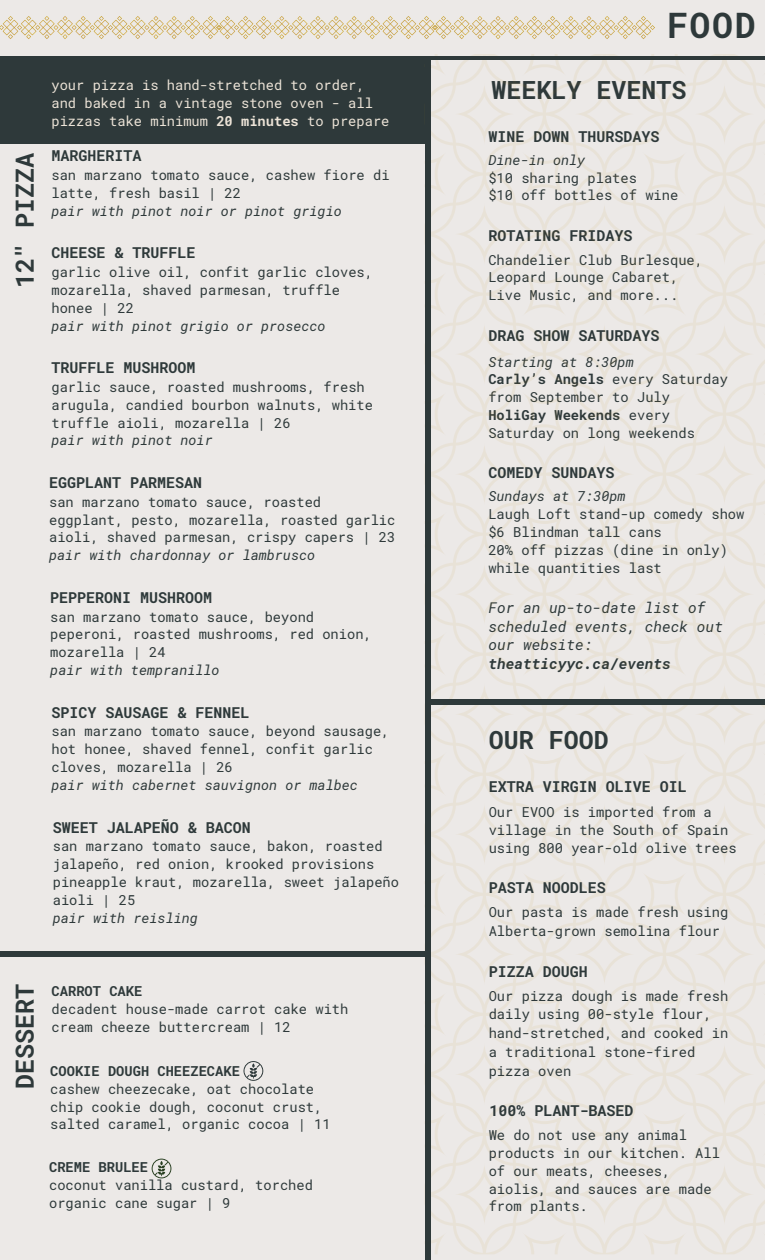
<style>
.page{position:relative;width:765px;height:1260px;background:#ece9e7}
.page>*{position:absolute;margin:0;border:0;box-sizing:border-box;transform-origin:0 0}
.t1{font:700 35px "Roboto Mono";color:#2e393a}
.t2{font:700 25px "Roboto Mono";color:#2e393a}
.t3{font:700 15px "Roboto Mono";color:#2e393a}
.t4{font:italic 14.88px/18.8px "Roboto Mono";color:#2e393a}
.t5{font:italic 700 14.88px "Roboto Mono";color:#2e393a}
.t6{font:13.75px/17.8px "Roboto Mono";color:#2e393a}
.t7{font:italic 13.75px "Roboto Mono";color:#2e393a}
.t8{font:13.75px/17.8px "Roboto Mono";color:#ece3d7}
.t9{font:700 13.75px "Roboto Mono";color:#2e393a}
.s1{font-weight:700}
.s2{font-weight:400}
</style>
<div class="page">
<div style="left:0;top:56px;width:430px;height:87px;background:#2e393a"></div>
<svg style="left:152px;top:1159px;width:19px;height:19px"></svg>
<svg style="left:244px;top:1061px;width:19px;height:20px"></svg>
<svg style="left:424px;top:54px;width:341px;height:600px"></svg>
<svg style="left:431px;top:654px;width:334px;height:600px"></svg>
<hr style="left:0;top:56px;width:765px;height:4px;background:#2e393a">
<div style="left:425px;top:60px;width:6px;height:1200px;background:#2e393a"></div>
<div style="left:429px;top:699px;width:336px;height:5px;background:#2e393a"></div>
<div style="left:0;top:951px;width:428px;height:6px;background:#2e393a"></div>
<img style="left:438px;top:16px;width:216px;height:23px">
<img style="left:222px;top:16px;width:216px;height:23px">
<img style="left:0;top:16px;width:222px;height:23px">
<h2 class="t2" style="left:8px;top:288px;width:136px;rotate:-90deg">12" PIZZA</h2>
<p class="t8" style="left:51px;top:76px;width:340px">your pizza is hand-stretched to order, and baked in a vintage stone oven - all pizzas take minimum <span class="s1">20 minutes</span> to prepare</p>
<p class="t3" style="left:51px;top:146px;width:91px">MARGHERITA</p>
<p class="t6" style="left:51px;top:166px;width:340px">san marzano tomato sauce, cashew fiore di latte, fresh basil | 22</p>
<p class="t7" style="left:51px;top:201px;width:292px">pair with pinot noir or pinot grigio</p>
<p class="t3" style="left:51px;top:243px;width:146px">CHEESE &amp; TRUFFLE</p>
<p class="t6" style="left:51px;top:263px;width:323px">garlic olive oil, confit garlic cloves, mozarella, shaved parmesan, truffle honee | 22</p>
<p class="t7" style="left:51px;top:316px;width:276px">pair with pinot grigio or prosecco</p>
<p class="t3" style="left:51px;top:358px;width:146px">TRUFFLE MUSHROOM</p>
<p class="t6" style="left:51px;top:378px;width:323px">garlic sauce, roasted mushrooms, fresh arugula, candied bourbon walnuts, white truffle aioli, mozarella | 26</p>
<p class="t7" style="left:51px;top:431px;width:163px">pair with pinot noir</p>
<p class="t3" style="left:49px;top:472px;width:155px">EGGPLANT PARMESAN</p>
<p class="t6" style="left:49px;top:493px;width:348px">san marzano tomato sauce, roasted eggplant, pesto, mozarella, roasted garlic aioli, shaved parmesan, crispy capers | 23</p>
<p class="t7" style="left:49px;top:546px;width:268px">pair with chardonnay or lambrusco</p>
<p class="t3" style="left:50px;top:587px;width:164px">PEPPERONI MUSHROOM</p>
<p class="t6" style="left:50px;top:607px;width:323px">san marzano tomato sauce, beyond peperoni, roasted mushrooms, red onion, mozarella | 24</p>
<p class="t7" style="left:50px;top:661px;width:171px">pair with tempranillo</p>
<p class="t3" style="left:51px;top:702px;width:200px">SPICY SAUSAGE &amp; FENNEL</p>
<p class="t6" style="left:51px;top:722px;width:340px">san marzano tomato sauce, beyond sausage, hot honee, shaved fennel, confit garlic cloves, mozarella | 26</p>
<p class="t7" style="left:51px;top:775px;width:308px">pair with cabernet sauvignon or malbec</p>
<p class="t3" style="left:53px;top:817px;width:200px">SWEET JALAPEÑO &amp; BACON</p>
<p class="t6" style="left:53px;top:837px;width:348px">san marzano tomato sauce, bakon, roasted jalapeño, red onion, krooked provisions pineapple kraut, mozarella, sweet jalapeño aioli | 25</p>
<p class="t7" style="left:53px;top:908px;width:147px">pair with reisling</p>
<h3 class="t2" style="left:8px;top:1089px;width:106px;rotate:-90deg">DESSERT</h3>
<p class="t9" style="left:52px;top:982px;width:92px">CARROT CAKE</p>
<p class="t6" style="left:52px;top:1000px;width:298px">decadent house-made carrot cake with cream cheeze buttercream | 12</p>
<p class="t9" style="left:50px;top:1061px;width:191px">COOKIE DOUGH CHEEZECAKE</p>
<p class="t6" style="left:50px;top:1079px;width:282px">cashew cheezecake, oat chocolate chip cookie dough, coconut crust, salted caramel, organic cocoa | 11</p>
<p class="t9" style="left:49px;top:1158px;width:100px">CREME BRULEE</p>
<p class="t6" style="left:49px;top:1176px;width:265px">coconut vanilla custard, torched organic cane sugar | 9</p>
<p class="t1" style="left:667px;top:1px;width:90px">FOOD</p>
<p class="t2" style="left:492px;top:73px;width:196px">WEEKLY EVENTS</p>
<p class="t3" style="left:488px;top:127px;width:173px">WINE DOWN THURSDAYS</p>
<h1 class="t7" style="left:488px;top:150px;width:98px">Dine-in only</h1>
<p class="t6" style="left:488px;top:168px;width:150px">$10 sharing plates</p>
<p class="t6" style="left:488px;top:186px;width:192px">$10 off bottles of wine</p>
<p class="t3" style="left:488px;top:225px;width:146px">ROTATING FRIDAYS</p>
<p class="t6" style="left:488px;top:250px;width:216px">Chandelier Club Burlesque,</p>
<h3 class="t6" style="left:488px;top:268px;width:192px">Leopard Lounge Cabaret,</h3>
<p class="t6" style="left:488px;top:286px;width:192px">Live Music, and more...</p>
<h3 class="t3" style="left:488px;top:325px;width:173px">DRAG SHOW SATURDAYS</h3>
<p class="t7" style="left:488px;top:352px;width:147px">Starting at 8:30pm</p>
<p class="t6" style="left:488px;top:370px;width:241px"><span class="s1">Carly’s Angels</span> every Saturday from September to July</p>
<p class="t9" style="left:488px;top:406px;width:183px">HoliGay Weekends <span class="s2">every</span></p>
<p class="t6" style="left:488px;top:424px;width:208px">Saturday on long weekends</p>
<h3 class="t3" style="left:488px;top:463px;width:127px">COMEDY SUNDAYS</h3>
<p class="t7" style="left:488px;top:487px;width:139px">Sundays at 7:30pm</p>
<p class="t6" style="left:488px;top:505px;width:258px">Laugh Loft stand-up comedy show</p>
<p class="t6" style="left:488px;top:523px;width:175px">$6 Blindman tall cans</p>
<p class="t6" style="left:488px;top:541px;width:241px">20% off pizzas (dine in only) while quantities last</p>
<p class="t4" style="left:488px;top:598px;width:236px">For an up-to-date list of scheduled events, check out our website:</p>
<p class="t5" style="left:488px;top:654px;width:184px">theatticyyc.ca/events</p>
<h3 class="t2" style="left:489px;top:723px;width:121px">OUR FOOD</h3>
<p class="t3" style="left:489px;top:776px;width:199px">EXTRA VIRGIN OLIVE OIL</p>
<p class="t6" style="left:489px;top:803px;width:249px">Our EVOO is imported from a village in the South of Spain using 800 year-old olive trees</p>
<p class="t3" style="left:489px;top:877px;width:118px">PASTA NOODLES</p>
<h2 class="t6" style="left:489px;top:903px;width:241px;line-height:18.8px">Our pasta is made fresh using<br>Alberta-grown semolina flour</h2>
<h3 class="t3" style="left:489px;top:961px;width:100px">PIZZA DOUGH</h3>
<p class="t6" style="left:489px;top:986px;width:241px;line-height:18.8px">Our pizza dough is made fresh daily using 00-style flour, hand-stretched, and cooked in a traditional stone-fired pizza oven</p>
<h3 class="t3" style="left:489px;top:1101px;width:146px">100% PLANT-BASED</h3>
<p class="t6" style="left:489px;top:1126px;width:233px">We do not use any animal products in our kitchen. All of our meats, cheeses, aiolis, and sauces are made from plants.</p>
</div>
